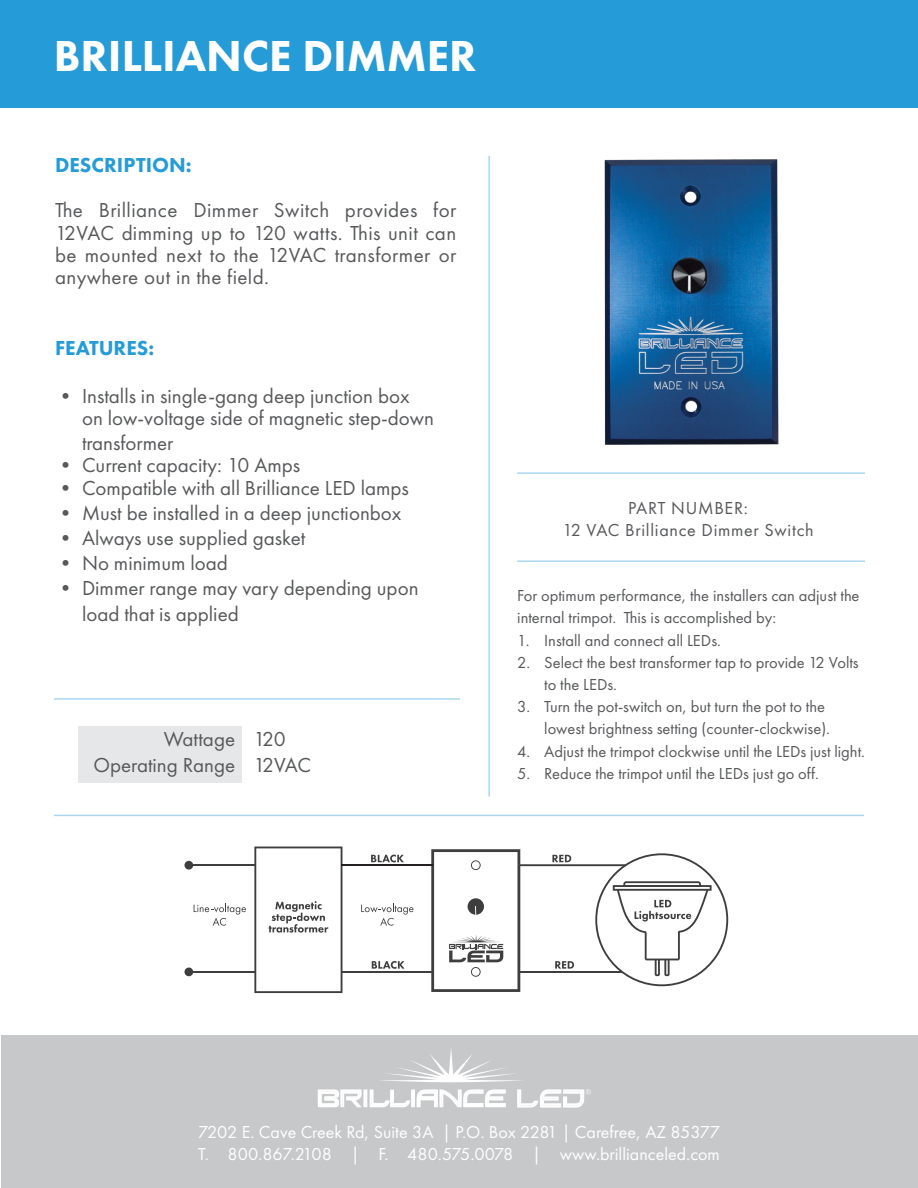
<style>
.page{position:relative;width:918px;height:1188px;background:#fff}
.page>*{position:absolute;margin:0;border:0;box-sizing:border-box;transform-origin:0 0}
.t1{font:800 45px "Futura PT";color:#fff}
.t2{font:21px/22.2px "Futura PT";color:#57585a}
.t3{font:800 21px "Futura PT";color:#259bd7}
.t4{font:18px "Futura PT";color:#fff}
.t5{font:18px "Futura PT";letter-spacing:.04em;color:#57585a}
.t6{font:16.5px/22.2px "Futura PT";color:#57585a}
</style>
<div class="page">
<div style="left:1px;top:0;width:917px;height:108px;background:#259bd7"></div>
<div style="left:1px;top:1035px;width:917px;height:153px;background:#c7c8ca"></div>
<svg style="left:318px;top:1089px;width:188px;height:18px"></svg>
<svg style="left:517px;top:1089px;width:74px;height:19px"></svg>
<svg style="left:381px;top:1049px;width:140px;height:33px"></svg>
<div style="left:78px;top:727px;width:164px;height:56px;background:#e6e7e9"></div>
<hr style="left:488px;top:156px;width:2px;height:640px;background:#259bd7">
<hr style="left:517px;top:560px;width:348px;height:2px;background:#259bd7">
<hr style="left:517px;top:472px;width:348px;height:2px;background:#259bd7">
<img style="left:604px;top:159px;width:175px;height:286px">
<svg style="left:194px;top:904px;width:52px;height:22px"></svg>
<svg style="left:254px;top:847px;width:88px;height:146px"></svg>
<svg style="left:361px;top:904px;width:53px;height:22px"></svg>
<hr style="left:189px;top:864px;width:66px;height:2px;background:#3e3e3f">
<hr style="left:189px;top:971px;width:66px;height:2px;background:#3e3e3f">
<hr style="left:342px;top:864px;width:91px;height:2px;background:#231f20">
<hr style="left:342px;top:971px;width:91px;height:2px;background:#3e3e3f">
<div style="left:185px;top:861px;width:8px;height:9px;background:#3e3e3f;border-radius:50%"></div>
<div style="left:185px;top:968px;width:8px;height:8px;background:#3e3e3f;border-radius:50%"></div>
<svg style="left:371px;top:855px;width:33px;height:7px"></svg>
<svg style="left:372px;top:961px;width:33px;height:8px"></svg>
<svg style="left:431px;top:849px;width:297px;height:143px"></svg>
<hr style="left:54px;top:815px;width:810px;height:1px;background:#259bd7">
<hr style="left:54px;top:698px;width:406px;height:2px;background:#259bd7">
<p class="t1" style="left:54px;top:28px;width:424px">BRILLIANCE DIMMER</p>
<p class="t3" style="left:55px;top:152px;width:138px">DESCRIPTION:</p>
<p class="t2" style="left:55px;top:199px;width:403px;text-align:justify">The Brilliance Dimmer Switch provides for 12VAC dimming up to 120 watts. This unit can be mounted next to the 12VAC transformer or anywhere out in the field.</p>
<p class="t3" style="left:55px;top:335px;width:101px">FEATURES:</p>
<p class="t2" style="left:82px;top:385px;width:354px;text-indent:-27px">• Installs in single-gang deep junction box on low-voltage side of magnetic step-down</p>
<p class="t2" style="left:82px;top:432px;width:93px">transformer</p>
<p class="t2" style="left:55px;top:454px;width:247px">• Current capacity: 10 Amps</p>
<p class="t2" style="left:55px;top:476px;width:355px">• Compatible with all Brilliance LED lamps</p>
<p class="t2" style="left:55px;top:502px;width:348px">• Must be installed in a deep junctionbox</p>
<p class="t2" style="left:55px;top:527px;width:252px">• Always use supplied gasket</p>
<p class="t2" style="left:55px;top:552px;width:174px">• No minimum load</p>
<p class="t2" style="left:82px;top:576px;width:338px;line-height:25.2px;text-indent:-27px">• Dimmer range may vary depending upon load that is applied</p>
<p class="t2" style="left:164px;top:728px;width:73px">Wattage</p>
<p class="t2" style="left:93px;top:753px;width:143px">Operating Range</p>
<p class="t2" style="left:254px;top:728px;width:34px">120</p>
<p class="t2" style="left:254px;top:753px;width:59px">12VAC</p>
<p class="t5" style="left:628px;top:497px;width:121px">PART NUMBER:</p>
<p class="t5" style="left:562px;top:519px;width:253px">12 VAC Brilliance Dimmer Switch</p>
<p class="t6" style="left:517px;top:585px;width:344px">For optimum performance, the installers can adjust the internal trimpot. This is accomplished by:</p>
<p class="t6" style="left:517px;top:629px;width:205px">1. Install and connect all LEDs.</p>
<p class="t6" style="left:544px;top:651px;width:316px;text-indent:-27px">2. Select the best transformer tap to provide 12 Volts to the LEDs.</p>
<p class="t6" style="left:544px;top:696px;width:287px;text-indent:-27px">3. Turn the pot-switch on, but turn the pot to the lowest brightness setting (counter-clockwise).</p>
<p class="t6" style="left:517px;top:740px;width:349px">4. Adjust the trimpot clockwise until the LEDs just light.</p>
<p class="t6" style="left:517px;top:762px;width:303px">5. Reduce the trimpot until the LEDs just go off.</p>
<p class="t4" style="left:198px;top:1122px;width:523px">7202 E. Cave Creek Rd, Suite 3A | P.O. Box 2281 | Carefree, AZ 85377</p>
<p class="t4" style="left:198px;top:1143px;width:523px">T. 800.867.2108 | F. 480.575.0078 | www.brillianceled.com</p>
</div>
